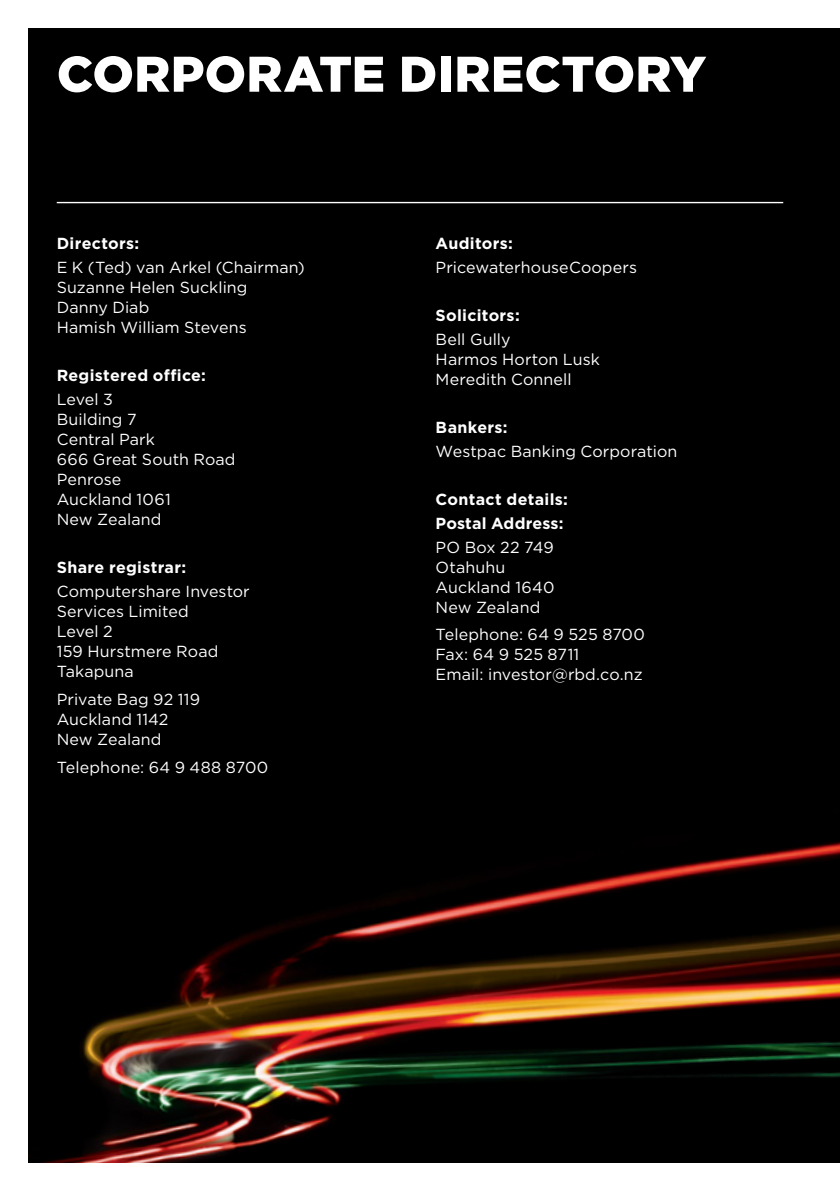
<style>
.page{position:relative;width:840px;height:1191px;background:#fff}
.page>*{position:absolute;margin:0;border:0;box-sizing:border-box;transform-origin:0 0}
.t1{font:900 50px "Gotham";letter-spacing:.005em;color:#fff}
.t2{font:16px/20px "Gotham";letter-spacing:.005em;color:#fff}
.t3{font:700 16px/24px "Gotham";letter-spacing:.02em;color:#fff}
</style>
<div class="page">
<img style="left:28px;top:28px;width:811px;height:1134px">
<hr style="left:57px;top:202px;width:725px;height:1px;background:#fff">
<h1 class="t1" style="left:57px;top:40px;width:650px">CORPORATE DIRECTORY</h1>
<p class="t3" style="left:57px;top:232px;width:84px">Directors:</p>
<p class="t2" style="left:57px;top:257px;width:249px">E K (Ted) van Arkel (Chairman)<br>Suzanne Helen Suckling<br>Danny Diab<br>Hamish William Stevens</p>
<p class="t3" style="left:57px;top:363px;width:151px">Registered office:</p>
<p class="t2" style="left:57px;top:389px;width:180px">Level 3<br>Building 7<br>Central Park<br>666 Great South Road<br>Penrose<br>Auckland 1061<br>New Zealand</p>
<p class="t3" style="left:57px;top:555px;width:131px">Share registrar:</p>
<p class="t2" style="left:57px;top:581px;width:194px">Computershare Investor<br>Services Limited<br>Level 2<br>159 Hurstmere Road<br>Takapuna</p>
<p class="t2" style="left:57px;top:689px;width:145px">Private Bag 92 119<br>Auckland 1142<br>New Zealand</p>
<p class="t2" style="left:57px;top:756px;width:213px">Telephone: 64 9 488 8700</p>
<p class="t3" style="left:435px;top:232px;width:79px">Auditors:</p>
<p class="t2" style="left:435px;top:257px;width:203px">PricewaterhouseCoopers</p>
<p class="t3" style="left:435px;top:303px;width:86px">Solicitors:</p>
<p class="t2" style="left:435px;top:329px;width:166px">Bell Gully<br>Harmos Horton Lusk<br>Meredith Connell</p>
<p class="t3" style="left:435px;top:415px;width:73px">Bankers:</p>
<p class="t2" style="left:435px;top:441px;width:243px">Westpac Banking Corporation</p>
<p class="t3" style="left:435px;top:487px;width:134px">Contact details:<br>Postal Address:</p>
<p class="t2" style="left:435px;top:536px;width:120px">PO Box 22 749<br>Otahuhu<br>Auckland 1640<br>New Zealand</p>
<p class="t2" style="left:435px;top:624px;width:211px">Telephone: 64 9 525 8700<br>Fax: 64 9 525 8711<br>Email: investor@rbd.co.nz</p>
</div>
